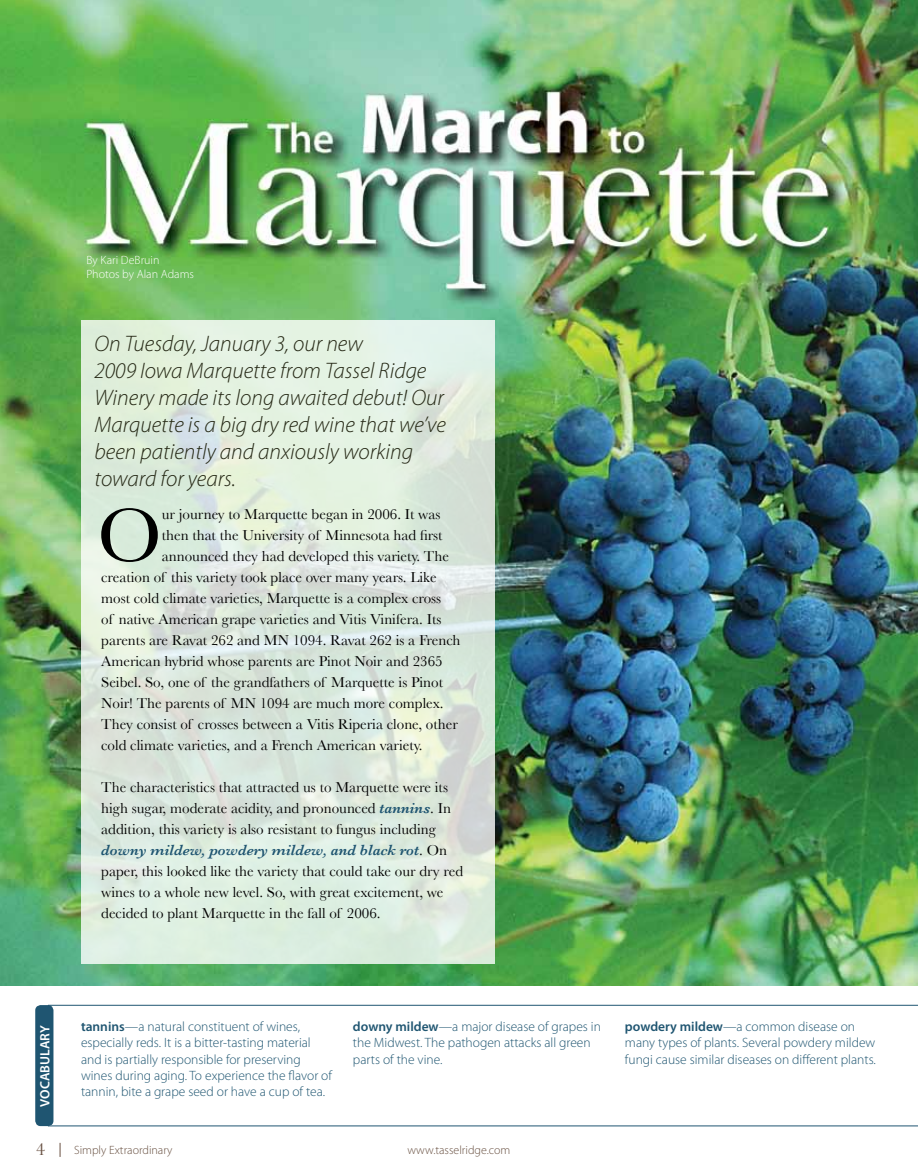
<style>
.page{position:relative;width:918px;height:1175px;background:#fff}
.page>*{position:absolute;margin:0;border:0;box-sizing:border-box;transform-origin:0 0}
.t1{font:78.45px "Baskerville";color:#000}
.t2{font:italic 300 22.5px/27px "Myriad Pro";color:#252815}
.t3{font:18px "Baskerville";color:#685041}
.t4{font:15px/21px "Baskerville";color:#000}
.t5{font:300 13.5px/16.2px "Myriad Pro";color:#1f5571}
.t6{font:600 13.5px "Myriad Pro";color:#fff}
.t7{font:300 12px "Myriad Pro";color:#685041}
.t8{font:300 12px/21px "Myriad Pro";color:#000}
.t9{font:300 12px/14.4px "Myriad Pro";color:#fff}
.s1{font-weight:600;font-style:italic;color:#1f5571}
.s2{font-weight:600}
</style>
<div class="page">
<svg style="left:60px;top:1142px;width:1px;height:14px"></svg>
<img style="left:0;top:0;width:918px;height:985px">
<svg style="left:81px;top:321px;width:414px;height:643px;background:#ddeade"></svg>
<svg style="left:50px;top:1005px;width:868px;height:121px"></svg>
<div style="left:35px;top:1005px;width:18px;height:121px;background:#1f5571;border-radius:5px"></div>
<p class="t9" style="left:86px;top:253px;width:109px">By Kari DeBruin<br>Photos by Alan Adams</p>
<h2 class="t2" style="left:94px;top:331px;width:353px">On Tuesday, January 3, our new<br>2009 Iowa Marquette from Tassel Ridge Winery made its long awaited debut! Our Marquette is a big dry red wine that we’ve been patiently and anxiously working toward for years.</h2>
<p class="t8" style="left:58px;top:448px;width:162px">By Bob Wersen<br>Photos by Alan Adams, Oskaloosa</p>
<h1 class="t1" style="left:97px;top:489px;width:66px">O</h1>
<p class="t4" style="left:162px;top:503px;width:280px">ur journey to Marquette began in 2006. It was</p>
<p class="t4" style="left:162px;top:524px;width:282px">then that the University of Minnesota had first</p>
<p class="t4" style="left:162px;top:545px;width:289px">announced they had developed this variety. The</p>
<p class="t4" style="left:101px;top:566px;width:337px">creation of this variety took place over many years. Like</p>
<p class="t4" style="left:101px;top:587px;width:341px">most cold climate varieties, Marquette is a complex cross</p>
<p class="t4" style="left:101px;top:608px;width:342px">of native American grape varieties and Vitis Vinifera. Its</p>
<p class="t4" style="left:101px;top:629px;width:361px">parents are Ravat 262 and MN 1094. Ravat 262 is a French</p>
<p class="t4" style="left:101px;top:650px;width:343px">American hybrid whose parents are Pinot Noir and 2365</p>
<p class="t4" style="left:101px;top:671px;width:343px">Seibel. So, one of the grandfathers of Marquette is Pinot</p>
<p class="t4" style="left:101px;top:692px;width:344px">Noir! The parents of MN 1094 are much more complex.</p>
<p class="t4" style="left:101px;top:713px;width:358px">They consist of crosses between a Vitis Riperia clone, other</p>
<p class="t4" style="left:101px;top:734px;width:323px">cold climate varieties, and a French American variety.</p>
<p class="t4" style="left:101px;top:776px;width:363px">The characteristics that attracted us to Marquette were its high sugar, moderate acidity, and pronounced <span class="s1">tannins</span>. In addition, this variety is also resistant to fungus including <span class="s1">downy mildew, powdery mildew, and black rot</span>. On paper, this looked like the variety that could take our dry red wines to a whole new level. So, with great excitement, we decided to plant Marquette in the fall of 2006.</p>
<p class="t6" style="left:36px;top:1106px;width:83px;rotate:-90deg">VOCABULARY</p>
<p class="t5" style="left:81px;top:1018px;width:253px"><span class="s2">tannins</span>—a natural constituent of wines, especially reds. It is a bitter-tasting material and is partially responsible for preserving wines during aging. To experience the flavor of tannin, bite a grape seed or have a cup of tea.</p>
<p class="t5" style="left:353px;top:1018px;width:250px"><span class="s2">downy mildew</span>—a major disease of grapes in the Midwest. The pathogen attacks all green parts of the vine.</p>
<p class="t5" style="left:625px;top:1018px;width:252px"><span class="s2">powdery mildew</span>—a common disease on many types of plants. Several powdery mildew fungi cause similar diseases on different plants.</p>
<p class="t3" style="left:36px;top:1138px;width:10px">4</p>
<p class="t7" style="left:74px;top:1143px;width:100px">Simply Extraordinary</p>
<p class="t7" style="left:408px;top:1143px;width:104px">www.tasselridge.com</p>
</div>
